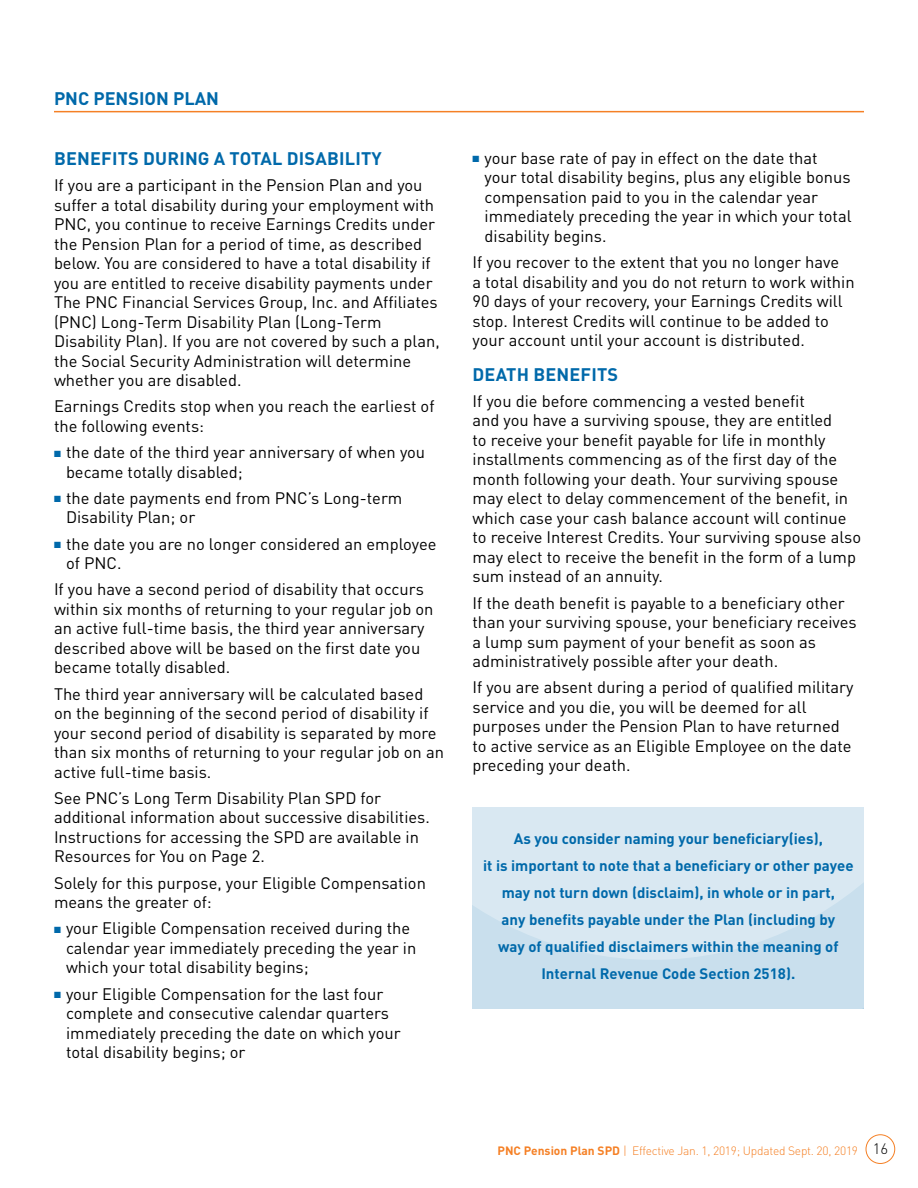
<style>
.page{position:relative;width:918px;height:1188px;background:#fff}
.page>*{position:absolute;margin:0;border:0;box-sizing:border-box;transform-origin:0 0}
.Blue_Heading{font:700 18px "DIN Pro";letter-spacing:.01em;color:#0069aa}
.BULLET_TIER1{font:16.5px/19.5px "DIN Pro";color:#000}
.Blue_pullout{font:700 15px "DIN Pro";color:#0069aa}
.t1{font:300 12px "DIN Pro";letter-spacing:-.02em;color:#f58025}
.s1{color:#0069aa}
.s2{font-weight:700}
.s3{font-size:15px;color:#000}
</style>
<div class="page">
<hr style="left:54px;top:111px;width:810px;height:1px;background:#f58025">
<div style="left:866px;top:1134px;width:29px;height:30px;border:1px solid #f58025;border-radius:50%"></div>
<div style="left:473px;top:969px;width:391px;height:40px;background:#c9dfed"></div>
<svg style="left:473px;top:808px;width:391px;height:161px;background:#d5e6f1"></svg>
<p class="Blue_Heading" style="left:54px;top:86px;width:167px">PNC PENSION PLAN</p>
<p class="Blue_Heading" style="left:54px;top:146px;width:329px">BENEFITS DURING A TOTAL DISABILITY</p>
<p class="BULLET_TIER1" style="left:54px;top:175px;width:387px">If you are a participant in the Pension Plan and you suffer a total disability during your employment with PNC, you continue to receive Earnings Credits under the Pension Plan for a period of time, as described below. You are considered to have a total disability if you are entitled to receive disability payments under The PNC Financial Services Group, Inc. and Affiliates (PNC) Long-Term Disability Plan (Long-Term Disability Plan). If you are not covered by such a plan, the Social Security Administration will determine whether you are disabled.</p>
<p class="BULLET_TIER1" style="left:54px;top:396px;width:382px">Earnings Credits stop when you reach the earliest of the following events:</p>
<p class="BULLET_TIER1" style="left:66px;top:442px;width:361px;text-indent:-12px"><span class="s1">■</span> the date of the third year anniversary of when you became totally disabled;</p>
<p class="BULLET_TIER1" style="left:66px;top:488px;width:338px;text-indent:-12px"><span class="s1">■</span> the date payments end from PNC’s Long-term<br>Disability Plan; or</p>
<p class="BULLET_TIER1" style="left:66px;top:533px;width:372px;text-indent:-12px"><span class="s1">■</span> the date you are no longer considered an employee of PNC.</p>
<p class="BULLET_TIER1" style="left:54px;top:579px;width:381px">If you have a second period of disability that occurs within six months of returning to your regular job on an active full-time basis, the third year anniversary described above will be based on the first date you became totally disabled.</p>
<p class="BULLET_TIER1" style="left:54px;top:683px;width:391px">The third year anniversary will be calculated based on the beginning of the second period of disability if your second period of disability is separated by more than six months of returning to your regular job on an active full-time basis.</p>
<p class="BULLET_TIER1" style="left:54px;top:788px;width:377px">See PNC’s Long Term Disability Plan SPD for additional information about successive disabilities.<br>Instructions for accessing the SPD are available in Resources for You on Page 2.</p>
<p class="BULLET_TIER1" style="left:54px;top:872px;width:373px">Solely for this purpose, your Eligible Compensation means the greater of:</p>
<p class="BULLET_TIER1" style="left:66px;top:918px;width:352px;text-indent:-12px"><span class="s1">■</span> your Eligible Compensation received during the calendar year immediately preceding the year in which your total disability begins;</p>
<p class="BULLET_TIER1" style="left:66px;top:983px;width:336px;text-indent:-12px"><span class="s1">■</span> your Eligible Compensation for the last four complete and consecutive calendar quarters immediately preceding the date on which your total disability begins; or</p>
<p class="BULLET_TIER1" style="left:484px;top:147px;width:369px;text-indent:-12px"><span class="s1">■</span> your base rate of pay in effect on the date that your total disability begins, plus any eligible bonus compensation paid to you in the calendar year immediately preceding the year in which your total disability begins.</p>
<p class="BULLET_TIER1" style="left:472px;top:252px;width:384px">If you recover to the extent that you no longer have<br>a total disability and you do not return to work within 90 days of your recovery, your Earnings Credits will stop. Interest Credits will continue to be added to your account until your account is distributed.</p>
<p class="Blue_Heading" style="left:473px;top:362px;width:147px">DEATH BENEFITS</p>
<p class="BULLET_TIER1" style="left:472px;top:390px;width:390px">If you die before commencing a vested benefit<br>and you have a surviving spouse, they are entitled<br>to receive your benefit payable for life in monthly installments commencing as of the first day of the month following your death. Your surviving spouse may elect to delay commencement of the benefit, in which case your cash balance account will continue to receive Interest Credits. Your surviving spouse also may elect to receive the benefit in the form of a lump sum instead of an annuity.</p>
<p class="BULLET_TIER1" style="left:472px;top:592px;width:386px">If the death benefit is payable to a beneficiary other than your surviving spouse, your beneficiary receives a lump sum payment of your benefit as soon as administratively possible after your death.</p>
<p class="BULLET_TIER1" style="left:472px;top:677px;width:383px">If you are absent during a period of qualified military service and you die, you will be deemed for all purposes under the Pension Plan to have returned to active service as an Eligible Employee on the date preceding your death.</p>
<p class="Blue_pullout" style="left:514px;top:829px;width:311px">As you consider naming your beneficiary(ies),</p>
<p class="Blue_pullout" style="left:483px;top:856px;width:372px">it is important to note that a beneficiary or other payee</p>
<p class="Blue_pullout" style="left:502px;top:883px;width:335px">may not turn down (disclaim), in whole or in part,</p>
<p class="Blue_pullout" style="left:502px;top:910px;width:335px">any benefits payable under the Plan (including by</p>
<p class="Blue_pullout" style="left:498px;top:937px;width:342px">way of qualified disclaimers within the meaning of</p>
<p class="Blue_pullout" style="left:541px;top:964px;width:256px">Internal Revenue Code Section 2518).</p>
<p class="t1" style="left:498px;top:1142px;width:392px"><span class="s2">PNC Pension Plan SPD</span> | Effective Jan. 1, 2019; Updated Sept. 20, 2019 <span class="s3">16</span></p>
</div>
